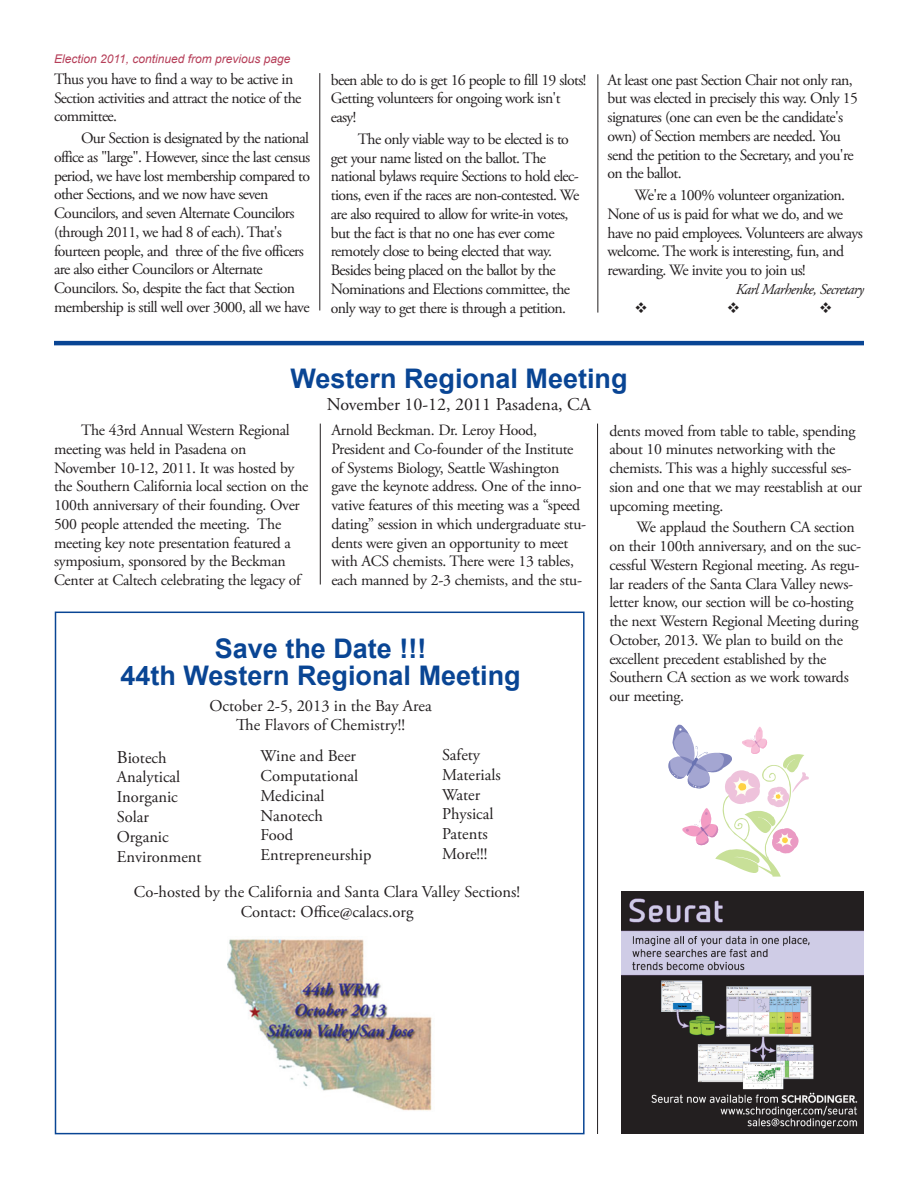
<style>
.page{position:relative;width:918px;height:1188px;background:#fff}
.page>*{position:absolute;margin:0;border:0;box-sizing:border-box;transform-origin:0 0}
.t1{font:700 27px "Arial";color:#094594}
.t2{font:18px "Adobe Garamond Pro";color:#231f20}
.t3{font:16.5px "Adobe Garamond Pro";color:#231f20}
.newsletter_body{font:15.75px/18.8px "Adobe Garamond Pro";letter-spacing:-.04em;color:#231f20}
.newsletter_body-2{font:15.75px/18.8px "Adobe Garamond Pro";letter-spacing:-.02em;color:#231f20}
.newsletter_body-3{font:italic 15px "Adobe Garamond Pro";letter-spacing:-.04em;color:#231f20}
.t4{font:italic 12px "Arial";color:#b63f59}
.s1{font-size:18px}
</style>
<div class="page">
<div style="left:55px;top:612px;width:530px;height:522px;border:2px solid #094594"></div>
<hr style="left:320px;top:424px;width:1px;height:161px;background:#231f20">
<hr style="left:597px;top:424px;width:1px;height:710px;background:#231f20">
<hr style="left:320px;top:73px;width:1px;height:237px;background:#231f20">
<hr style="left:598px;top:74px;width:1px;height:239px;background:#231f20">
<hr style="left:54px;top:341px;width:810px;height:4px;background:#094594">
<svg style="left:668px;top:725px;width:141px;height:152px"></svg>
<img style="left:228px;top:939px;width:204px;height:172px">
<img style="left:621px;top:891px;width:243px;height:243px">
<p class="t4" style="left:54px;top:51px;width:238px">Election 2011, continued from previous page</p>
<p class="newsletter_body" style="left:54px;top:70px;width:249px">Thus you have to find a way to be active in<br>Section activities and attract the notice of the committee.</p>
<p class="newsletter_body" style="left:54px;top:129px;width:258px;text-indent:27px">Our Section is designated by the national office as "large". However, since the last census period, we have lost membership compared to other Sections, and we now have seven Councilors, and seven Alternate Councilors (through 2011, we had 8 of each). That's fourteen people, and three of the five officers are also either Councilors or Alternate Councilors. So, despite the fact that Section membership is still well over 3000, all we have</p>
<p class="newsletter_body" style="left:331px;top:71px;width:257px">been able to do is get 16 people to fill 19 slots!<br>Getting volunteers for ongoing work isn't easy!</p>
<p class="newsletter_body" style="left:331px;top:130px;width:250px;text-indent:27px">The only viable way to be elected is to get your name listed on the ballot. The national bylaws require Sections to hold elec&shy;tions, even if the races are non-contested. We are also required to allow for write-in votes, but the fact is that no one has ever come remotely close to being elected that way.<br>Besides being placed on the ballot by the Nominations and Elections committee, the only way to get there is through a petition.</p>
<p class="newsletter_body" style="left:608px;top:71px;width:252px">At least one past Section Chair not only ran, but was elected in precisely this way. Only 15 signatures (one can even be the candidate's own) of Section members are needed. You send the petition to the Secretary, and you're on the ballot.</p>
<p class="newsletter_body" style="left:608px;top:186px;width:257px;text-indent:27px">We're a 100% volunteer organization.<br>None of us is paid for what we do, and we have no paid employees. Volunteers are always welcome. The work is interesting, fun, and rewarding. We invite you to join us!</p>
<p class="newsletter_body-3" style="left:736px;top:280px;width:130px">Karl Marhenke, Secretary</p>
<p class="t1" style="left:290px;top:361px;width:339px">Western Regional Meeting</p>
<p class="t2" style="left:327px;top:393px;width:266px">November 10-12, 2011 Pasadena, CA</p>
<p class="newsletter_body-2" style="left:54px;top:421px;width:256px;text-indent:27px">The 43rd Annual Western Regional meeting was held in Pasadena on November 10-12, 2011. It was hosted by the Southern California local section on the 100th anniversary of their founding. Over 500 people attended the meeting. The meeting key note presentation featured a symposium, sponsored by the Beckman Center at Caltech celebrating the legacy of</p>
<p class="newsletter_body-2" style="left:331px;top:421px;width:256px">Arnold Beckman. Dr. Leroy Hood, President and Co-founder of the Institute of Systems Biology, Seattle Washington gave the keynote address. One of the inno&shy;vative features of this meeting was a “speed dating” session in which undergraduate stu&shy;dents were given an opportunity to meet with ACS chemists. There were 13 tables, each manned by 2-3 chemists, and the stu-</p>
<p class="t1" style="left:215px;top:631px;width:213px">Save the Date !!!</p>
<p class="t1" style="left:121px;top:658px;width:402px">44th Western Regional Meeting</p>
<p class="t3" style="left:210px;top:696px;width:224px">October 2-5, 2013 in the Bay Area</p>
<p class="t3" style="left:236px;top:715px;width:170px">The Flavors of Chemistry!!</p>
<p class="t3" style="left:117px;top:748px;width:51px"><span class="s1">B</span>iotech</p>
<p class="t3" style="left:117px;top:767px;width:65px">Analytical</p>
<p class="t3" style="left:117px;top:787px;width:63px">Inorganic</p>
<p class="t3" style="left:117px;top:807px;width:34px">Solar</p>
<p class="t3" style="left:117px;top:827px;width:54px">Organic</p>
<p class="t3" style="left:117px;top:847px;width:86px">Environment</p>
<p class="t3" style="left:442px;top:745px;width:40px">Safety</p>
<p class="t3" style="left:442px;top:765px;width:60px">Materials</p>
<p class="t3" style="left:442px;top:784px;width:40px">Water</p>
<p class="t3" style="left:442px;top:804px;width:53px">Physical</p>
<p class="t3" style="left:442px;top:824px;width:47px">Patents</p>
<p class="t3" style="left:442px;top:844px;width:47px">More!!!</p>
<p class="t3" style="left:261px;top:746px;width:97px">Wine and Beer</p>
<p class="t3" style="left:261px;top:766px;width:99px">Computational</p>
<p class="t3" style="left:261px;top:786px;width:66px">Medicinal</p>
<p class="t3" style="left:261px;top:805px;width:64px">Nanotech</p>
<p class="t3" style="left:261px;top:825px;width:34px">Food</p>
<p class="t3" style="left:261px;top:845px;width:112px">Entrepreneurship</p>
<p class="t3" style="left:134px;top:882px;width:388px">Co-hosted by the California and Santa Clara Valley Sections!</p>
<p class="t3" style="left:241px;top:902px;width:174px">Contact: Office@calacs.org</p>
<p class="newsletter_body-2" style="left:609px;top:422px;width:254px">dents moved from table to table, spending about 10 minutes networking with the chemists. This was a highly successful ses&shy;sion and one that we may reestablish at our upcoming meeting.</p>
<p class="newsletter_body-2" style="left:609px;top:518px;width:253px;text-indent:27px">We applaud the Southern CA section on their 100th anniversary, and on the suc&shy;cessful Western Regional meeting. As regu&shy;lar readers of the Santa Clara Valley news&shy;letter know, our section will be co-hosting the next Western Regional Meeting during October, 2013. We plan to build on the excellent precedent established by the Southern CA section as we work towards our meeting.</p>
</div>
